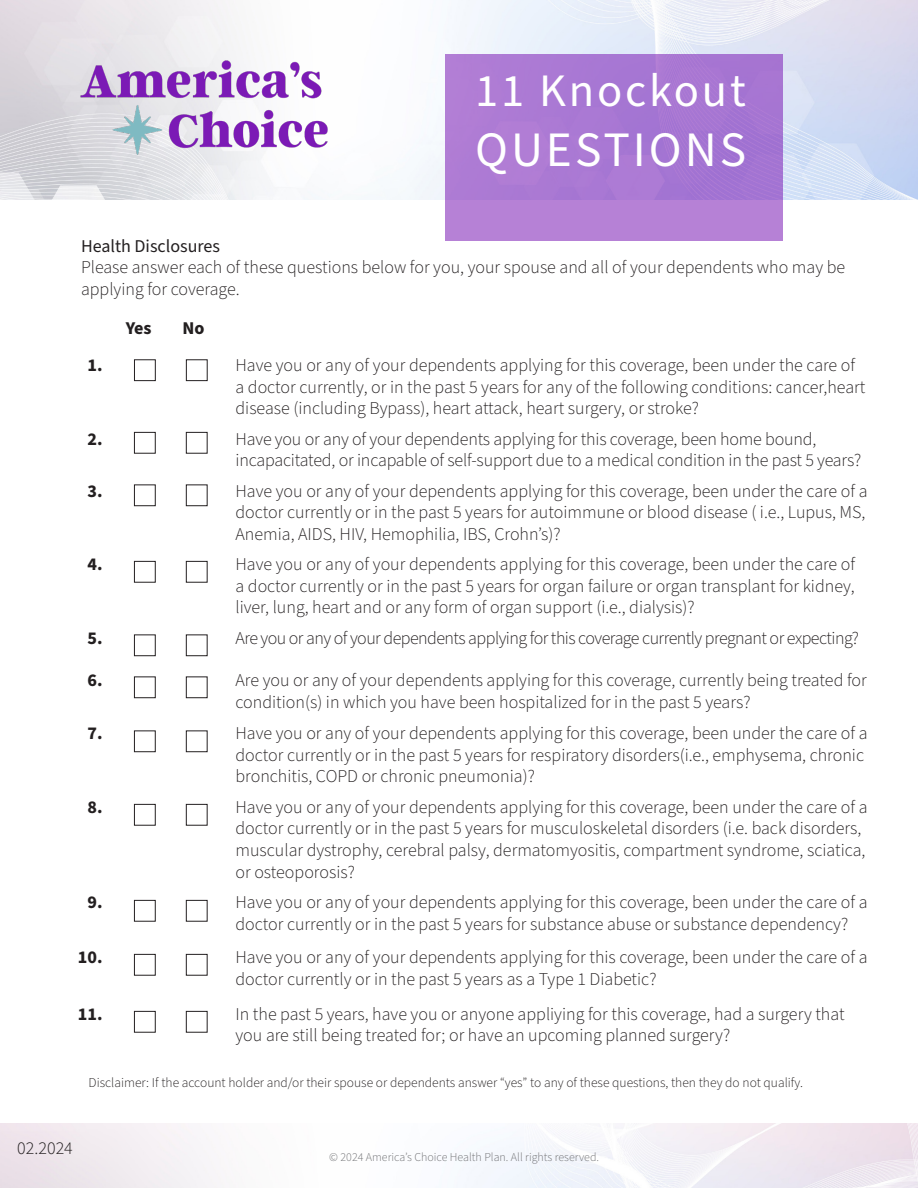
<style>
.page{position:relative;width:918px;height:1188px;background:#fff}
.page>*{position:absolute;margin:0;border:0;box-sizing:border-box;transform-origin:0 0}
.t1{font:49.5px "Source Sans Pro";letter-spacing:.06em;color:#fff}
.t2{font:46.5px "Source Sans Pro";letter-spacing:.06em;color:#fff}
.t3{font:300 18px/21.6px "Source Sans Pro";color:#231f20}
.t4{font:300 18px "Source Sans Pro";letter-spacing:-.03em;color:#231f20}
.t5{font:700 18px "Source Sans Pro";color:#231f20}
.t6{font:18px "Source Sans Pro";color:#231f20}
.t7{font:18px "Source Sans Variable";color:#231f20}
.t8{font:300 13.5px "Source Sans Pro";color:#231f20}
.t9{font:300 12px "Source Sans Pro";color:#6c6d70}
</style>
<div class="page">
<div style="left:186px;top:359px;width:22px;height:22px;border:1px solid #231f20"></div>
<div style="left:134px;top:359px;width:22px;height:22px;border:1px solid #231f20"></div>
<div style="left:186px;top:432px;width:22px;height:22px;border:1px solid #231f20"></div>
<div style="left:134px;top:432px;width:22px;height:22px;border:1px solid #231f20"></div>
<div style="left:186px;top:484px;width:22px;height:22px;border:1px solid #231f20"></div>
<div style="left:134px;top:484px;width:22px;height:22px;border:1px solid #231f20"></div>
<div style="left:186px;top:561px;width:22px;height:22px;border:1px solid #231f20"></div>
<div style="left:134px;top:561px;width:22px;height:22px;border:1px solid #231f20"></div>
<div style="left:186px;top:634px;width:22px;height:22px;border:1px solid #231f20"></div>
<div style="left:134px;top:634px;width:22px;height:22px;border:1px solid #231f20"></div>
<div style="left:186px;top:676px;width:22px;height:22px;border:1px solid #231f20"></div>
<div style="left:134px;top:676px;width:22px;height:22px;border:1px solid #231f20"></div>
<div style="left:186px;top:730px;width:22px;height:22px;border:1px solid #231f20"></div>
<div style="left:134px;top:730px;width:22px;height:22px;border:1px solid #231f20"></div>
<div style="left:186px;top:804px;width:22px;height:22px;border:1px solid #231f20"></div>
<div style="left:134px;top:804px;width:22px;height:22px;border:1px solid #231f20"></div>
<div style="left:186px;top:900px;width:22px;height:22px;border:1px solid #231f20"></div>
<div style="left:134px;top:900px;width:22px;height:22px;border:1px solid #231f20"></div>
<div style="left:186px;top:954px;width:22px;height:22px;border:1px solid #231f20"></div>
<div style="left:134px;top:954px;width:22px;height:22px;border:1px solid #231f20"></div>
<div style="left:186px;top:1011px;width:22px;height:22px;border:1px solid #231f20"></div>
<div style="left:134px;top:1011px;width:22px;height:22px;border:1px solid #231f20"></div>
<img style="left:0;top:0;width:918px;height:200px">
<img style="left:71px;top:52px;width:262px;height:110px">
<div style="left:445px;top:55px;width:338px;height:186px;background:#ab7ad4"></div>
<p class="t2" style="left:475px;top:60px;width:272px">11 Knockout</p>
<p class="t1" style="left:475px;top:116px;width:272px">QUESTIONS</p>
<p class="t6" style="left:81px;top:234px;width:141px">Health Disclosures</p>
<p class="t3" style="left:81px;top:257px;width:766px">Please answer each of these questions below for you, your spouse and all of your dependents who may be applying for coverage.</p>
<p class="t5" style="left:126px;top:316px;width:27px">Yes</p>
<p class="t5" style="left:183px;top:316px;width:24px">No</p>
<p class="t5" style="left:87px;top:353px;width:17px">1.</p>
<p class="t3" style="left:236px;top:355px;width:631px">Have you or any of your dependents applying for this coverage, been under the care of a doctor currently, or in the past 5 years for any of the following conditions: cancer,heart disease (including Bypass), heart attack, heart surgery, or stroke?</p>
<p class="t5" style="left:87px;top:426px;width:17px">2.</p>
<p class="t3" style="left:236px;top:428px;width:627px">Have you or any of your dependents applying for this coverage, been home bound, incapacitated, or incapable of self-support due to a medical condition in the past 5 years?</p>
<p class="t5" style="left:87px;top:478px;width:17px">3.</p>
<p class="t3" style="left:236px;top:480px;width:634px;text-align:justify">Have you or any of your dependents applying for this coverage, been under the care of a doctor currently or in the past 5 years for autoimmune or blood disease ( i.e., Lupus, MS, Anemia, AIDS, HIV, Hemophilia, IBS, Crohn’s)?</p>
<p class="t5" style="left:87px;top:552px;width:17px">4.</p>
<p class="t3" style="left:236px;top:554px;width:621px;text-align:justify">Have you or any of your dependents applying for this coverage, been under the care of a doctor currently or in the past 5 years for organ failure or organ transplant for kidney, liver, lung, heart and or any form of organ support (i.e., dialysis)?</p>
<p class="t5" style="left:87px;top:626px;width:17px">5.</p>
<p class="t4" style="left:236px;top:626px;width:625px">Are you or any of your dependents applying for this coverage currently pregnant or expecting?</p>
<p class="t5" style="left:87px;top:668px;width:17px">6.</p>
<p class="t3" style="left:236px;top:670px;width:633px">Are you or any of your dependents applying for this coverage, currently being treated for condition(s) in which you have been hospitalized for in the past 5 years?</p>
<p class="t5" style="left:87px;top:721px;width:17px">7.</p>
<p class="t3" style="left:236px;top:723px;width:634px">Have you or any of your dependents applying for this coverage, been under the care of a doctor currently or in the past 5 years for respiratory disorders(i.e., emphysema, chronic bronchitis, COPD or chronic pneumonia)?</p>
<p class="t5" style="left:87px;top:795px;width:17px">8.</p>
<p class="t3" style="left:236px;top:797px;width:634px">Have you or any of your dependents applying for this coverage, been under the care of a doctor currently or in the past 5 years for musculoskeletal disorders (i.e. back disorders, muscular dystrophy, cerebral palsy, dermatomyositis, compartment syndrome, sciatica, or osteoporosis?</p>
<p class="t5" style="left:87px;top:890px;width:17px">9.</p>
<p class="t3" style="left:236px;top:892px;width:634px">Have you or any of your dependents applying for this coverage, been under the care of a doctor currently or in the past 5 years for substance abuse or substance dependency?</p>
<p class="t5" style="left:78px;top:945px;width:26px">10.</p>
<p class="t3" style="left:236px;top:947px;width:634px">Have you or any of your dependents applying for this coverage, been under the care of a doctor currently or in the past 5 years as a Type 1 Diabetic?</p>
<p class="t5" style="left:78px;top:1002px;width:26px">11.</p>
<p class="t3" style="left:236px;top:1004px;width:611px">In the past 5 years, have you or anyone appliying for this coverage, had a surgery that you are still being treated for; or have an upcoming planned surgery?</p>
<p class="t8" style="left:89px;top:1074px;width:716px">Disclaimer: If the account holder and/or their spouse or dependents answer “yes” to any of these questions, then they do not qualify.</p>
<p class="t7" style="left:17px;top:1137px;width:57px">02.2024</p>
<p class="t9" style="left:329px;top:1149px;width:271px">© 2024 America’s Choice Health Plan. All rights reserved.</p>
</div>
